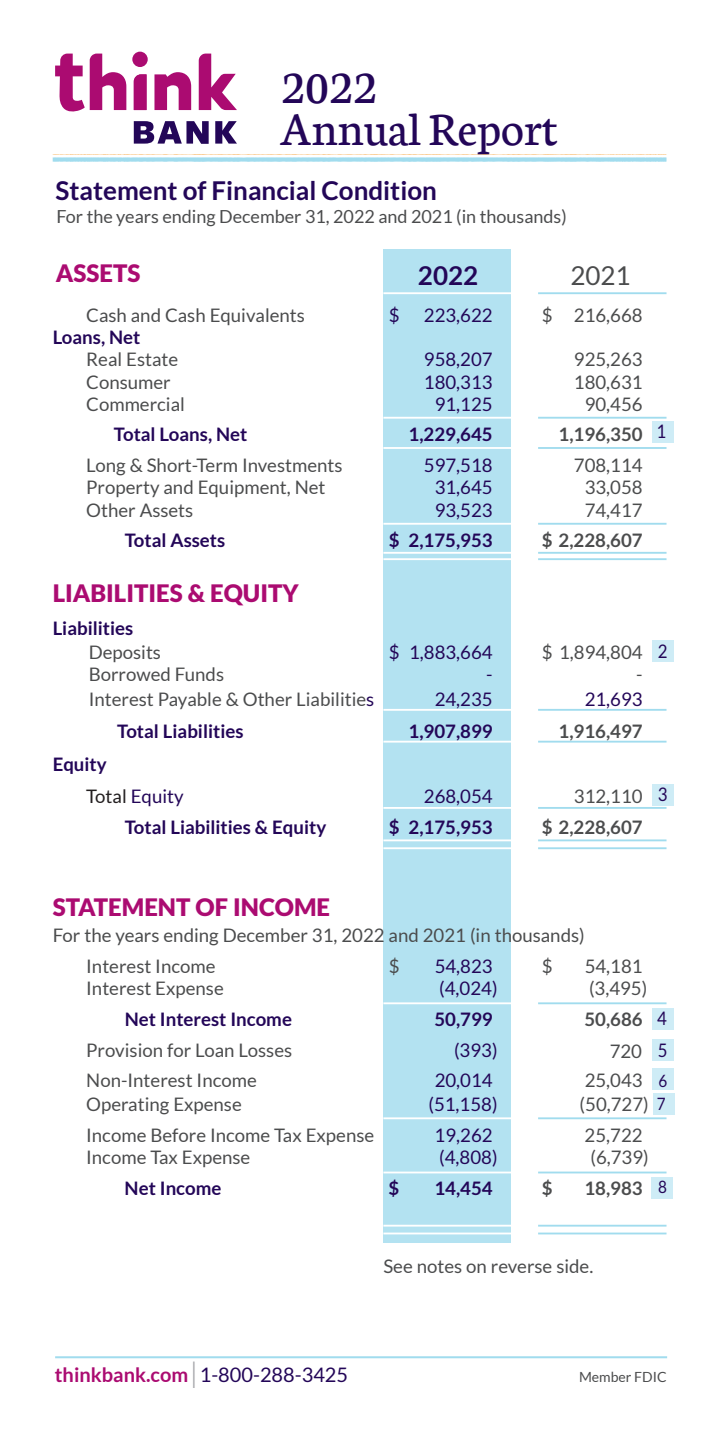
<style>
.page{position:relative;width:720px;height:1440px;background:#fff}
.page>*{position:absolute;margin:0;border:0;box-sizing:border-box;transform-origin:0 0}
.t1{font:50px/42px "Neuton";color:#230658}
.t2{font:700 26px "Lato";color:#230658}
.t3{font:26px "Lato";color:#4b4c4d}
.t4{font:900 24px "Lato";color:#ab0b71}
.t5{font:20px "Lato";color:#230658}
.t6{font:18.6px/30.8px "Lato";color:#4b4c4d}
.t7{font:700 18.6px/32.6px "Lato";color:#230658}
.t8{font:18.6px "Lato";color:#230658}
.t9{font:700 18.6px "Lato";color:#4b4c4d}
.t10{font:18.6px/31.8px "Lato";color:#230658;scale:.9 1}
.t11{font:18px "Lato";color:#4b4c4d}
.t12{font:17px "Lato";color:#230658;scale:.9 1}
.t13{font:14px "Lato";color:#4b4c4d}
.s1{color:#230658}
.s2{font-weight:400;color:#231f20}
.s3{font-weight:400}
.s4{font-size:17px;color:#230658}
.s5{font-weight:700;color:#ab0b71}
.s6{font-size:36px;color:#a3a4a8}
</style>
<div class="page">
<hr style="left:55px;top:1356px;width:612px;height:2px;background:#a1dcee">
<div style="left:383px;top:250px;width:128px;height:993px;background:#b3e2f1"></div>
<div style="left:652px;top:421px;width:22px;height:22px;background:#ceecf6"></div>
<div style="left:652px;top:640px;width:22px;height:22px;background:#ceecf6"></div>
<div style="left:652px;top:784px;width:22px;height:21px;background:#ceecf6"></div>
<div style="left:652px;top:1008px;width:22px;height:22px;background:#ceecf6"></div>
<div style="left:652px;top:1040px;width:22px;height:21px;background:#ceecf6"></div>
<hr style="left:383px;top:552px;width:129px;height:2px;background:#fff">
<hr style="left:538px;top:552px;width:129px;height:2px;background:#a1dcee">
<hr style="left:383px;top:1225px;width:129px;height:2px;background:#fff">
<hr style="left:538px;top:1225px;width:129px;height:2px;background:#a1dcee">
<hr style="left:383px;top:1233px;width:129px;height:1px;background:#fff">
<hr style="left:538px;top:1233px;width:129px;height:1px;background:#a1dcee">
<hr style="left:383px;top:292px;width:129px;height:2px;background:#fff">
<hr style="left:538px;top:292px;width:129px;height:2px;background:#a1dcee">
<hr style="left:383px;top:417px;width:129px;height:2px;background:#fff">
<hr style="left:538px;top:417px;width:129px;height:2px;background:#a1dcee">
<hr style="left:383px;top:447px;width:129px;height:2px;background:#fff">
<hr style="left:538px;top:447px;width:129px;height:2px;background:#a1dcee">
<hr style="left:383px;top:523px;width:129px;height:2px;background:#fff">
<hr style="left:538px;top:523px;width:129px;height:2px;background:#a1dcee">
<hr style="left:383px;top:558px;width:129px;height:2px;background:#fff">
<hr style="left:538px;top:558px;width:129px;height:2px;background:#a1dcee">
<hr style="left:383px;top:741px;width:129px;height:2px;background:#fff">
<hr style="left:538px;top:741px;width:129px;height:2px;background:#a1dcee">
<hr style="left:383px;top:709px;width:129px;height:2px;background:#fff">
<hr style="left:538px;top:709px;width:129px;height:2px;background:#a1dcee">
<hr style="left:383px;top:807px;width:129px;height:2px;background:#fff">
<hr style="left:538px;top:807px;width:129px;height:2px;background:#a1dcee">
<hr style="left:383px;top:1002px;width:129px;height:2px;background:#fff">
<hr style="left:538px;top:1002px;width:129px;height:2px;background:#a1dcee">
<hr style="left:383px;top:1117px;width:129px;height:2px;background:#fff">
<hr style="left:383px;top:1172px;width:129px;height:1px;background:#fff">
<hr style="left:538px;top:1117px;width:129px;height:2px;background:#a1dcee">
<hr style="left:538px;top:1172px;width:129px;height:1px;background:#a1dcee">
<hr style="left:383px;top:847px;width:129px;height:2px;background:#fff">
<hr style="left:383px;top:839px;width:129px;height:2px;background:#fff">
<hr style="left:538px;top:847px;width:129px;height:2px;background:#a1dcee">
<hr style="left:538px;top:839px;width:129px;height:2px;background:#a1dcee">
<svg style="left:134px;top:121px;width:75px;height:23px"></svg>
<svg style="left:215px;top:121px;width:22px;height:23px"></svg>
<svg style="left:154px;top:72px;width:37px;height:38px"></svg>
<svg style="left:199px;top:54px;width:38px;height:56px"></svg>
<div style="left:132px;top:52px;width:16px;height:15px;background:#ab0b71;border-radius:50%"></div>
<svg style="left:134px;top:74px;width:13px;height:36px"></svg>
<svg style="left:55px;top:54px;width:71px;height:58px"></svg>
<div style="left:652px;top:1069px;width:22px;height:21px;background:#ceecf6"></div>
<div style="left:653px;top:1094px;width:21px;height:21px;background:#ceecf6"></div>
<div style="left:651px;top:1177px;width:21px;height:22px;background:#ceecf6"></div>
<svg style="left:53px;top:157px;width:614px;height:5px;background:#aee1f0"></svg>
<h1 class="t1" style="left:281px;top:66px;width:279px">2022<br>Annual Report</h1>
<h2 class="t2" style="left:56px;top:175px;width:383px">Statement of Financial Condition</h2>
<p class="t11" style="left:56px;top:206px;width:512px">For the years ending December 31, 2022 and 2021 (in thousands)</p>
<p class="t4" style="left:56px;top:260px;width:86px">ASSETS</p>
<h2 class="t2" style="left:418px;top:260px;width:62px">2022</h2>
<h2 class="t3" style="left:570px;top:261px;width:62px">2021</h2>
<p class="t6" style="left:86px;top:299px;width:220px">Cash and Cash Equivalents</p>
<p class="t8" style="left:389px;top:305px;width:12px">$</p>
<p class="t8" style="left:424px;top:305px;width:70px">223,622</p>
<p class="t6" style="left:542px;top:299px;width:102px">$ 216,668</p>
<p class="t7" style="left:53px;top:321px;width:89px">Loans, Net</p>
<p class="t6" style="left:86px;top:344px;width:93px">Real Estate</p>
<p class="t8" style="left:424px;top:349px;width:70px">958,207</p>
<p class="t6" style="left:574px;top:344px;width:70px">925,263</p>
<p class="t6" style="left:86px;top:367px;width:86px">Consumer</p>
<p class="t8" style="left:424px;top:372px;width:70px">180,313</p>
<p class="t6" style="left:574px;top:367px;width:70px">180,631</p>
<p class="t6" style="left:86px;top:389px;width:100px">Commercial</p>
<p class="t8" style="left:435px;top:394px;width:60px">91,125</p>
<p class="t6" style="left:585px;top:389px;width:60px">90,456</p>
<p class="t7" style="left:114px;top:418px;width:135px">Total Loans, Net</p>
<p class="t7" style="left:409px;top:418px;width:86px">1,229,645</p>
<p class="t9" style="left:559px;top:424px;width:86px">1,196,350</p>
<p class="t6" style="left:86px;top:450px;width:258px">Long &amp; Short-Term Investments</p>
<p class="t8" style="left:424px;top:455px;width:70px">597,518</p>
<p class="t6" style="left:574px;top:450px;width:70px">708,114</p>
<p class="t6" style="left:86px;top:472px;width:241px">Property and Equipment, Net</p>
<p class="t8" style="left:435px;top:477px;width:60px">31,645</p>
<p class="t6" style="left:585px;top:472px;width:60px">33,058</p>
<p class="t6" style="left:86px;top:494px;width:109px">Other Assets</p>
<p class="t8" style="left:435px;top:500px;width:60px">93,523</p>
<p class="t6" style="left:585px;top:494px;width:60px">74,417</p>
<p class="t7" style="left:125px;top:524px;width:102px">Total Assets</p>
<p class="t7" style="left:389px;top:524px;width:106px">$ 2,175,953</p>
<p class="t9" style="left:542px;top:530px;width:102px">$ 2,228,607</p>
<p class="t4" style="left:53px;top:579px;width:248px">LIABILITIES &amp; EQUITY</p>
<p class="t7" style="left:53px;top:611px;width:82px">Liabilities</p>
<p class="t6" style="left:89px;top:637px;width:74px">Deposits</p>
<p class="t8" style="left:389px;top:642px;width:106px">$ 1,883,664</p>
<p class="t6" style="left:542px;top:637px;width:102px">$ 1,894,804</p>
<p class="t6" style="left:89px;top:659px;width:137px">Borrowed Funds</p>
<p class="t8" style="left:486px;top:664px;width:8px">-</p>
<p class="t6" style="left:636px;top:659px;width:8px">-</p>
<p class="t6" style="left:89px;top:683px;width:287px">Interest Payable &amp; Other Liabilitie<span class="s1">s</span></p>
<p class="t8" style="left:435px;top:689px;width:60px">24,235</p>
<p class="t8" style="left:585px;top:689px;width:60px">21,693</p>
<p class="t7" style="left:117px;top:714px;width:128px">Total Liabilities</p>
<p class="t7" style="left:409px;top:714px;width:86px">1,907,899</p>
<p class="t9" style="left:559px;top:720px;width:86px">1,916,497</p>
<p class="t7" style="left:86px;top:748px;width:99px;text-indent:-34px">Equity<br><span class="s2">Total</span> <span class="s3">Equity</span></p>
<p class="t8" style="left:424px;top:786px;width:70px">268,054</p>
<p class="t6" style="left:574px;top:781px;width:70px">312,110</p>
<p class="t7" style="left:125px;top:811px;width:203px">Total Liabilities &amp; Equity</p>
<p class="t7" style="left:389px;top:811px;width:106px">$ 2,175,953</p>
<p class="t9" style="left:542px;top:817px;width:102px">$ 2,228,607</p>
<p class="t10" style="left:656px;top:415px;width:12px">1</p>
<p class="t10" style="left:658px;top:635px;width:12px">2</p>
<p class="t10" style="left:658px;top:778px;width:12px">3</p>
<p class="t4" style="left:53px;top:893px;width:279px">STATEMENT OF INCOME</p>
<p class="t6" style="left:86px;top:920px;width:500px;text-indent:-34px">For the years ending December 31, 2022 and 2021 (in thousands)<br>Interest Income</p>
<p class="t6" style="left:389px;top:950px;width:12px">$</p>
<p class="t8" style="left:435px;top:956px;width:60px">54,823</p>
<p class="t6" style="left:542px;top:950px;width:12px">$</p>
<p class="t6" style="left:585px;top:950px;width:60px">54,181</p>
<p class="t6" style="left:86px;top:973px;width:139px">Interest Expense</p>
<p class="t8" style="left:439px;top:978px;width:60px">(4,024)</p>
<p class="t6" style="left:589px;top:973px;width:60px">(3,495)</p>
<p class="t7" style="left:125px;top:1002px;width:169px">Net Interest Income</p>
<p class="t7" style="left:434px;top:1002px;width:60px">50,799</p>
<p class="t9" style="left:584px;top:1008px;width:60px">50,686</p>
<p class="t6" style="left:86px;top:1034px;width:208px">Provision for Loan Losses</p>
<p class="t8" style="left:454px;top:1040px;width:45px">(393)</p>
<p class="t6" style="left:86px;top:1065px;width:172px">Non-Interest Income</p>
<p class="t8" style="left:435px;top:1070px;width:60px">20,014</p>
<p class="t6" style="left:585px;top:1065px;width:60px">25,043</p>
<p class="t6" style="left:86px;top:1089px;width:157px">Operating Expense</p>
<p class="t8" style="left:428px;top:1094px;width:71px">(51,158)</p>
<p class="t6" style="left:580px;top:1089px;width:88px">(50,727) <span class="s4">7</span></p>
<p class="t6" style="left:86px;top:1120px;width:290px">Income Before Income Tax Expense</p>
<p class="t8" style="left:435px;top:1125px;width:60px">19,262</p>
<p class="t6" style="left:585px;top:1120px;width:60px">25,722</p>
<p class="t6" style="left:86px;top:1142px;width:166px">Income Tax Expense</p>
<p class="t8" style="left:439px;top:1147px;width:60px">(4,808)</p>
<p class="t6" style="left:590px;top:1142px;width:60px">(6,739)</p>
<p class="t7" style="left:125px;top:1172px;width:98px">Net Income</p>
<p class="t7" style="left:389px;top:1172px;width:12px">$</p>
<p class="t7" style="left:434px;top:1172px;width:60px">14,454</p>
<p class="t9" style="left:542px;top:1178px;width:12px">$</p>
<p class="t9" style="left:584px;top:1178px;width:60px">18,983</p>
<p class="t10" style="left:657px;top:1002px;width:13px">4<br>5</p>
<p class="t6" style="left:610px;top:1036px;width:34px">720</p>
<p class="t12" style="left:658px;top:1071px;width:11px">6</p>
<p class="t12" style="left:658px;top:1178px;width:11px">8</p>
<p class="t6" style="left:383px;top:1251px;width:211px">See notes on reverse side.</p>
<p class="t5" style="left:55px;top:1364px;width:295px"><span class="s5">thinkbank.com</span> <span class="s6">l</span> 1-800-288-3425</p>
<p class="t13" style="left:579px;top:1369px;width:89px">Member FDIC</p>
</div>
